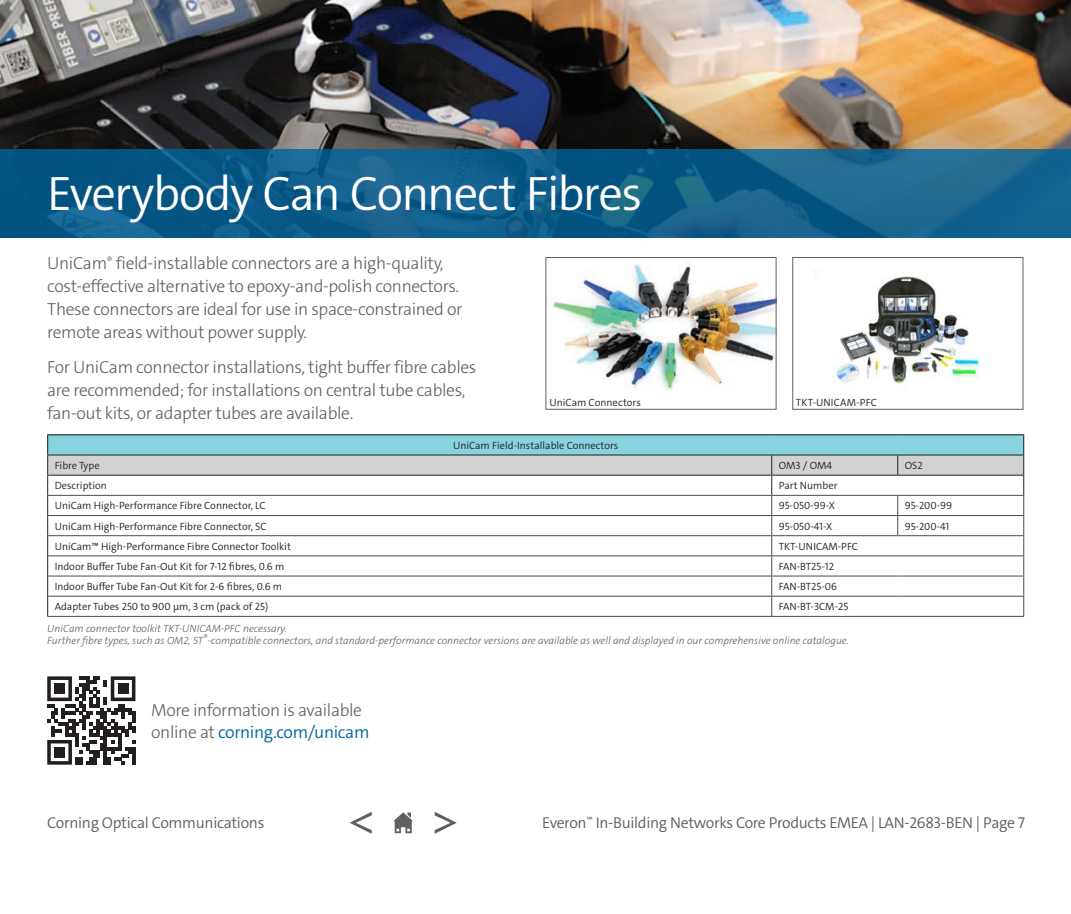
<style>
.page{position:relative;width:1071px;height:914px;background:#fff}
.page>*{position:absolute;margin:0;border:0;box-sizing:border-box;transform-origin:0 0}
.t1{font:300 48.65px "The Sans C4 s";letter-spacing:-.035em;color:#fff}
.Body_Copy{font:300 17.5px/22.8px "The Sans C4 s";letter-spacing:-.02em;color:#5f5f62}
.t2{font:300 15.75px "The Sans C4 s";letter-spacing:-.02em;color:#5f5f62}
.t3{font:300 10.5px "The Sans C4 s";color:#231f20}
.t4{font:italic 300 10.5px "The Sans C4 s";color:#5f5f62}
.s1{color:#00649e}
</style>
<div class="page">
<img style="left:0;top:0;width:1071px;height:57px">
<img style="left:0;top:57px;width:1071px;height:93px">
<hr style="left:47px;top:434px;width:725px;height:1px;background:#231f20">
<hr style="left:772px;top:434px;width:126px;height:1px;background:#231f20">
<hr style="left:898px;top:434px;width:126px;height:1px;background:#231f20">
<hr style="left:47px;top:616px;width:725px;height:1px;background:#4b4c4d">
<hr style="left:772px;top:616px;width:126px;height:1px;background:#4b4c4d">
<hr style="left:898px;top:616px;width:126px;height:1px;background:#4b4c4d">
<svg style="left:47px;top:435px;width:977px;height:181px"></svg>
<svg style="left:47px;top:676px;width:88px;height:88px"></svg>
<svg style="left:0;top:150px;width:1071px;height:88px;background:#105e8a"></svg>
<img style="left:836px;top:276px;width:144px;height:115px">
<div style="left:792px;top:257px;width:231px;height:153px;border:1px solid #5f5f62"></div>
<img style="left:553px;top:263px;width:222px;height:127px">
<div style="left:545px;top:257px;width:232px;height:153px;border:1px solid #5f5f62"></div>
<svg style="left:393px;top:812px;width:20px;height:21px"></svg>
<svg style="left:435px;top:812px;width:22px;height:21px"></svg>
<svg style="left:350px;top:811px;width:22px;height:22px"></svg>
<p class="t1" style="left:47px;top:162px;width:597px">Everybody Can Connect Fibres</p>
<p class="Body_Copy" style="left:47px;top:252px;width:417px">UniCam<sup>®</sup> field-installable connectors are a high-quality, cost-effective alternative to epoxy-and-polish connectors.<br>These connectors are ideal for use in space-constrained or remote areas without power supply.</p>
<p class="Body_Copy" style="left:47px;top:356px;width:431px">For UniCam connector installations, tight buffer fibre cables are recommended; for installations on central tube cables, fan-out kits, or adapter tubes are available.</p>
<p class="t3" style="left:453px;top:438px;width:167px">UniCam Field-Installable Connectors</p>
<p class="t3" style="left:55px;top:458px;width:47px">Fibre Type</p>
<p class="t3" style="left:779px;top:458px;width:55px">OM3 / OM4</p>
<p class="t3" style="left:905px;top:458px;width:19px">OS2</p>
<p class="t3" style="left:55px;top:479px;width:54px">Description</p>
<p class="t3" style="left:779px;top:479px;width:60px">Part Number</p>
<p class="t3" style="left:55px;top:499px;width:212px">UniCam High-Performance Fibre Connector, LC</p>
<p class="t3" style="left:779px;top:499px;width:58px">95-050-99-X</p>
<p class="t3" style="left:905px;top:499px;width:49px">95-200-99</p>
<p class="t3" style="left:55px;top:519px;width:214px">UniCam High-Performance Fibre Connector, SC</p>
<p class="t3" style="left:779px;top:519px;width:55px">95-050-41-X</p>
<p class="t3" style="left:905px;top:519px;width:46px">95-200-41</p>
<p class="t3" style="left:55px;top:539px;width:238px">UniCam™ High-Performance Fibre Connector Toolkit</p>
<p class="t3" style="left:779px;top:539px;width:81px">TKT-UNICAM-PFC</p>
<p class="t3" style="left:55px;top:559px;width:231px">Indoor Buffer Tube Fan-Out Kit for 7-12 fibres, 0.6 m</p>
<p class="t3" style="left:779px;top:559px;width:57px">FAN-BT25-12</p>
<p class="t3" style="left:55px;top:579px;width:229px">Indoor Buffer Tube Fan-Out Kit for 2-6 fibres, 0.6 m</p>
<p class="t3" style="left:779px;top:579px;width:60px">FAN-BT25-06</p>
<p class="t3" style="left:55px;top:600px;width:215px">Adapter Tubes 250 to 900 µm, 3 cm (pack of 25)</p>
<p class="t3" style="left:779px;top:600px;width:71px">FAN-BT-3CM-25</p>
<p class="t4" style="left:47px;top:621px;width:241px">UniCam connector toolkit TKT-UNICAM-PFC necessary.</p>
<p class="t4" style="left:47px;top:633px;width:803px">Further fibre types, such as OM2, ST<sup>®</sup>-compatible connectors, and standard-performance connector versions are available as well and displayed in our comprehensive online catalogue.</p>
<p class="t3" style="left:550px;top:396px;width:93px">UniCam Connectors</p>
<p class="t3" style="left:796px;top:396px;width:83px">TKT-UNICAM-PFC</p>
<p class="Body_Copy" style="left:151px;top:698px;width:220px">More information is available online at <span class="s1">corning.com/unicam</span></p>
<p class="t2" style="left:47px;top:812px;width:219px">Corning Optical Communications</p>
<p class="t2" style="left:542px;top:812px;width:485px">Everon<sup>™</sup> In-Building Networks Core Products EMEA | LAN-2683-BEN | Page 7</p>
</div>
